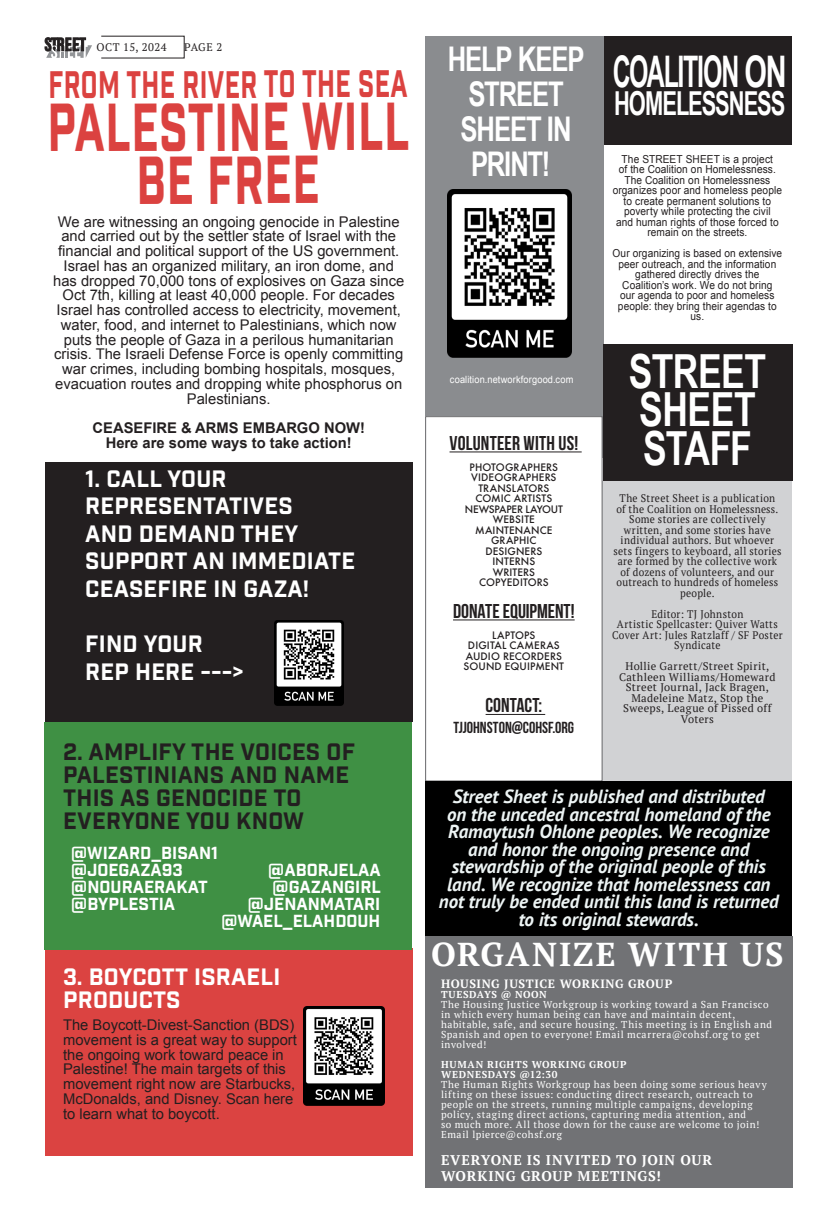
<style>
.page{position:relative;width:819px;height:1224px;background:#fff}
.page>*{position:absolute;margin:0;border:0;box-sizing:border-box;transform-origin:0 0}
.t1{font:65.8px/53px "Industry Inc Base";color:#db4240;text-align:center;scale:.7 1}
.t2{font:700 47px/38.5px "Arial Narrow";letter-spacing:-.01em;color:#fff;scale:.92 1}
.t3{font:700 43.6px "Arial Narrow";letter-spacing:-.04em;color:#fff;scale:.7 1}
.t4{font:37.2px "Industry Inc Base";color:#db4240;scale:.7 1}
.Article_Body{font:700 34px/35px "Arial Narrow";letter-spacing:-.035em;color:#fff;text-align:center;scale:.92 1}
.t5{font:700 33px "PT Serif";letter-spacing:.055em;color:#fff}
.t6{font:700 33px "Arial Narrow";letter-spacing:-.035em;color:#fff;scale:.81 1}
.t7{font:23px/27.6px "Industry Inc Base";letter-spacing:.01em;color:#fff}
.t8{font:23px/23px "Industry Inc Base";letter-spacing:.01em;color:#231f20}
.t9{font:20px "Bebas Neue";letter-spacing:.005em;color:#231f20}
.Article_Body-2{font:italic 700 19px/17.5px "PT Sans";letter-spacing:-.005em;color:#edf4f4;text-align:center}
.t10{font:17px "Industry Inc Base";color:#fff}
.t11{font:16px "Bebas Neue";color:#231f20}
.t12{font:14.8px/14.8px "Arial";color:#231f20;text-align:center}
.t13{font:700 14.8px "Arial";color:#231f20}
.t14{font:700 14px/16px "PT Serif";letter-spacing:.055em;color:#fff}
.t15{font:700 12px "PT Serif";letter-spacing:.045em;color:#fff}
.t16{font:11px/10.5px "Arial";letter-spacing:.01em;color:#231f20;text-align:center;scale:.92 1}
.Article_Body-3{font:11px/10.5px "PT Serif";letter-spacing:.025em;color:#231f20;text-align:center;scale:.92 1}
.Article_Body-4{font:11px/10.5px "PT Serif";letter-spacing:.025em;color:#231f20;text-align:center}
.t17{font:10px/10px "PT Serif";letter-spacing:.055em;color:#fff}
.t18{font:500 10px "Futura";letter-spacing:.01em;color:#231f20}
.t19{font:700 10px "PT Serif";letter-spacing:.055em;color:#fff}
.t20{font:10px "Arial";letter-spacing:.015em;color:#fff;scale:.92 1}
.t21{font:500 10px "Futura";letter-spacing:-.02em;color:#231f20}
</style>
<div class="page">
<svg style="left:45px;top:38px;width:47px;height:20px"></svg>
<div style="left:425px;top:936px;width:368px;height:252px;background:#717275"></div>
<div style="left:602px;top:481px;width:190px;height:300px;background:#d1d2d4"></div>
<div style="left:603px;top:36px;width:189px;height:109px;background:#231f20"></div>
<div style="left:425px;top:36px;width:178px;height:422px;background:#8a8c8f"></div>
<img style="left:448px;top:190px;width:124px;height:167px">
<div style="left:603px;top:344px;width:189px;height:136px;background:#231f20"></div>
<div style="left:426px;top:417px;width:176px;height:364px;background:#fff"></div>
<hr style="left:450px;top:451px;width:132px;height:1px;background:#231f20">
<hr style="left:453px;top:619px;width:122px;height:1px;background:#231f20">
<hr style="left:486px;top:714px;width:59px;height:1px;background:#231f20">
<div style="left:425px;top:416px;width:178px;height:365px;border:1px solid #67676a"></div>
<div style="left:425px;top:781px;width:367px;height:155px;background:#000"></div>
<div style="left:45px;top:949px;width:367px;height:207px;background:#db4341"></div>
<div style="left:45px;top:722px;width:367px;height:228px;background:#3f9044"></div>
<div style="left:45px;top:462px;width:367px;height:260px;background:#231f20"></div>
<img style="left:275px;top:620px;width:68px;height:85px">
<img style="left:304px;top:1006px;width:80px;height:100px">
<p class="Article_Body-4" style="left:97px;top:41px;width:72px">OCT 15, 2024</p>
<p class="Article_Body-4" style="left:184px;top:41px;width:40px">PAGE 2</p>
<p class="t4" style="left:48px;top:62px;width:515px">FROM THE RIVER TO THE SEA</p>
<p class="t1" style="left:47px;top:104px;width:520px">PALESTINE WILL<br>BE FREE</p>
<p class="t12" style="left:53px;top:214px;width:353px">We are witnessing an ongoing genocide in Palestine and carried out by the settler state of Israel with the financial and political support of the US government.<br>Israel has an organized military, an iron dome, and has dropped 70,000 tons of explosives on Gaza since Oct 7th, killing at least 40,000 people. For decades Israel has controlled access to electricity, movement, water, food, and internet to Palestinians, which now puts the people of Gaza in a perilous humanitarian crisis. The Israeli Defense Force is openly committing war crimes, including bombing hospitals, mosques, evacuation routes and dropping white phosphorus on Palestinians.</p>
<p class="t13" style="left:93px;top:418px;width:274px">CEASEFIRE &amp; ARMS EMBARGO NOW!</p>
<p class="t13" style="left:106px;top:433px;width:248px">Here are some ways to take action!</p>
<p class="t7" style="left:85px;top:466px;width:272px">1. CALL YOUR<br>REPRESENTATIVES<br>AND DEMAND THEY<br>SUPPORT AN IMMEDIATE<br>CEASEFIRE IN GAZA!</p>
<p class="t7" style="left:85px;top:631px;width:119px">FIND YOUR</p>
<p class="t7" style="left:85px;top:659px;width:160px">REP HERE ---&gt;</p>
<p class="t8" style="left:63px;top:741px;width:294px">2. AMPLIFY THE VOICES OF<br>PALESTINIANS AND NAME<br>THIS AS GENOCIDE TO<br>EVERYONE YOU KNOW</p>
<p class="t10" style="left:71px;top:843px;width:149px">@WIZARD_BISAN1</p>
<p class="t10" style="left:71px;top:860px;width:113px">@JOEGAZA93</p>
<p class="t10" style="left:71px;top:877px;width:138px">@NOURAERAKAT</p>
<p class="t10" style="left:71px;top:894px;width:106px">@BYPLESTIA</p>
<p class="t10" style="left:268px;top:860px;width:114px">@ABORJELAA</p>
<p class="t10" style="left:272px;top:877px;width:110px">@GAZANGIRL</p>
<p class="t10" style="left:248px;top:894px;width:134px">@JENANMATARI</p>
<p class="t10" style="left:221px;top:911px;width:161px">@WAEL_ELAHDOUH</p>
<p class="t7" style="left:63px;top:966px;width:219px;line-height:23px">3. BOYCOTT ISRAELI<br>PRODUCTS</p>
<p class="t12" style="left:63px;top:1018px;width:235px;text-align:left">The Boycott-Divest-Sanction (BDS) movement is a great way to support the ongoing work toward peace in<br>Palestine! The main targets of this movement right now are Starbucks,<br>McDonalds, and Disney. Scan here to learn what to boycott.</p>
<p class="Article_Body" style="left:448px;top:40px;width:150px">HELP KEEP<br>STREET<br>SHEET IN<br>PRINT!</p>
<p class="t20" style="left:450px;top:373px;width:136px">coalition.networkforgood.com</p>
<p class="t9" style="left:450px;top:432px;width:130px">VOLUNTEER WITH US!</p>
<p class="t18" style="left:470px;top:460px;width:90px">PHOTOGRAPHERS</p>
<p class="t18" style="left:471px;top:471px;width:87px">VIDEOGRAPHERS</p>
<p class="t18" style="left:478px;top:481px;width:72px">TRANSLATORS</p>
<p class="t18" style="left:475px;top:492px;width:78px">COMIC ARTISTS</p>
<p class="t21" style="left:465px;top:502px;width:100px">NEWSPAPER LAYOUT</p>
<p class="t18" style="left:493px;top:513px;width:44px">WEBSITE</p>
<p class="t18" style="left:475px;top:523px;width:79px">MAINTENANCE</p>
<p class="t18" style="left:491px;top:534px;width:47px">GRAPHIC</p>
<p class="t18" style="left:486px;top:544px;width:58px">DESIGNERS</p>
<p class="t18" style="left:492px;top:555px;width:44px">INTERNS</p>
<p class="t18" style="left:493px;top:565px;width:44px">WRITERS</p>
<p class="t18" style="left:479px;top:576px;width:71px">COPYEDITORS</p>
<p class="t9" style="left:453px;top:600px;width:123px">DONATE EQUIPMENT!</p>
<p class="t18" style="left:492px;top:628px;width:45px">LAPTOPS</p>
<p class="t18" style="left:468px;top:639px;width:93px">DIGITAL CAMERAS</p>
<p class="t18" style="left:466px;top:649px;width:98px">AUDIO RECORDERS</p>
<p class="t18" style="left:464px;top:660px;width:102px">SOUND EQUIPMENT</p>
<p class="t9" style="left:486px;top:694px;width:58px">CONTACT:</p>
<p class="t11" style="left:453px;top:719px;width:122px">TJJOHNSTON@COHSF.ORG</p>
<p class="t3" style="left:613px;top:38px;width:250px">COALITION ON</p>
<p class="t6" style="left:614px;top:78px;width:213px">HOMELESSNESS</p>
<p class="t16" style="left:613px;top:154px;width:186px">The STREET SHEET is a project<br>of the Coalition on Homelessness.<br>The Coalition on Homelessness organizes poor and homeless people to create permanent solutions to poverty while protecting the civil<br>and human rights of those forced to remain on the streets.</p>
<p class="t16" style="left:613px;top:248px;width:186px">Our organizing is based on extensive peer outreach, and the information gathered directly drives the<br>Coalition’s work. We do not bring<br>our agenda to poor and homeless people: they bring their agendas to us.</p>
<p class="t2" style="left:629px;top:350px;width:151px">STREET<br>SHEET<br>STAFF</p>
<p class="Article_Body-3" style="left:613px;top:493px;width:184px">The Street Sheet is a publication<br>of the Coalition on Homelessness.<br>Some stories are collectively written, and some stories have individual authors. But whoever sets fingers to keyboard, all stories are formed by the collective work of dozens of volunteers, and our outreach to hundreds of homeless people.</p>
<p class="Article_Body-3" style="left:651px;top:608px;width:101px">Editor: TJ Johnston</p>
<p class="Article_Body-3" style="left:617px;top:619px;width:177px">Artistic Spellcaster: Quiver Watts</p>
<p class="Article_Body-3" style="left:612px;top:629px;width:187px">Cover Art: Jules Ratzlaff / SF Poster<br>Syndicate</p>
<p class="Article_Body-4" style="left:619px;top:661px;width:158px">Hollie Garrett/Street Spirit,<br>Cathleen Williams/Homeward<br>Street Journal, Jack Bragen,<br>Madeleine Matz, Stop the<br>Sweeps, League of Pissed off<br>Voters</p>
<p class="Article_Body-2" style="left:439px;top:787px;width:342px">Street Sheet is published and distributed<br>on the unceded ancestral homeland of the Ramaytush Ohlone peoples. We recognize and honor the ongoing presence and stewardship of the original people of this land. We recognize that homelessness can not truly be ended until this land is returned to its original stewards.</p>
<p class="t5" style="left:431px;top:933px;width:354px">ORGANIZE WITH US</p>
<p class="t15" style="left:441px;top:976px;width:233px">HOUSING JUSTICE WORKING GROUP</p>
<p class="t19" style="left:441px;top:988px;width:107px">TUESDAYS @ NOON</p>
<p class="t17" style="left:441px;top:999px;width:333px">The Housing Justice Workgroup is working toward a San Francisco in which every human being can have and maintain decent, habitable, safe, and secure housing. This meeting is in English and Spanish and open to everyone! Email mcarrera@cohsf.org to get involved!</p>
<p class="t19" style="left:441px;top:1058px;width:187px">HUMAN RIGHTS WORKING GROUP</p>
<p class="t19" style="left:441px;top:1068px;width:118px">WEDNESDAYS @12:30</p>
<p class="t17" style="left:441px;top:1079px;width:327px">The Human Rights Workgroup has been doing some serious heavy lifting on these issues: conducting direct research, outreach to people on the streets, running multiple campaigns, developing policy, staging direct actions, capturing media attention, and<br>so much more. All those down for the cause are welcome to join!<br>Email lpierce@cohsf.org</p>
<p class="t14" style="left:441px;top:1152px;width:273px">EVERYONE IS INVITED TO JOIN OUR<br>WORKING GROUP MEETINGS!</p>
</div>
